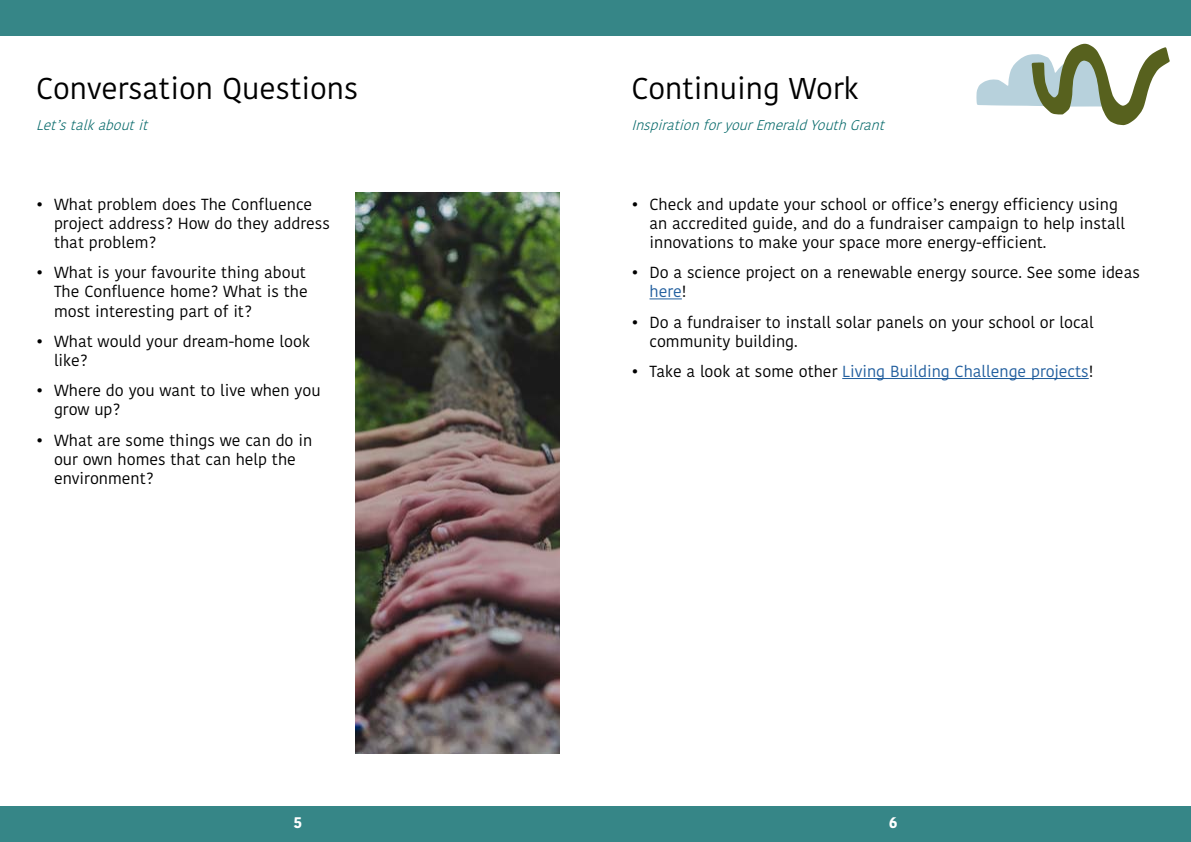
<style>
.page{position:relative;width:1191px;height:842px;background:#fff}
.page>*{position:absolute;margin:0;border:0;box-sizing:border-box;transform-origin:0 0}
.t1{font:30px "Kohinoor Telugu";color:#000}
.t2{font:16px/19.2px "Kohinoor Telugu";color:#000}
.t3{font:16px "Kohinoor Telugu";color:#215e9e}
.t4{font:700 16px "Kohinoor Telugu";color:#fff}
.t5{font:italic 300 14px "Kohinoor Telugu";color:#006667}
.s1{color:#215e9e}
.s2{color:#000}
</style>
<div class="page">
<hr style="left:649px;top:298px;width:33px;height:1px;background:#215e9e">
<hr style="left:842px;top:378px;width:246px;height:1px;background:#215e9e">
<img style="left:355px;top:193px;width:204px;height:560px">
<div style="left:0;top:0;width:1190px;height:36px;background:#368687"></div>
<div style="left:0;top:806px;width:1190px;height:35px;background:#368687"></div>
<svg style="left:976px;top:44px;width:193px;height:81px"></svg>
<h1 class="t1" style="left:36px;top:71px;width:324px">Conversation Questions</h1>
<h1 class="t1" style="left:631px;top:71px;width:229px">Continuing Work</h1>
<p class="t5" style="left:36px;top:117px;width:119px">Let’stalkaboutit</p>
<p class="t5" style="left:631px;top:117px;width:260px">InspirationforyourEmeraldYouthGrant</p>
<p class="t2" style="left:54px;top:194px;width:277px;text-indent:-18px">• What problem does The Confluence project address? How do they address that problem?</p>
<p class="t2" style="left:54px;top:263px;width:255px;text-align:justify;text-indent:-18px">• What is your favourite thing about The Confluence home? What is the most interesting part of it?</p>
<p class="t2" style="left:54px;top:332px;width:257px;text-indent:-18px">• What would your dream-home look like?</p>
<p class="t2" style="left:54px;top:381px;width:268px;text-indent:-18px">• Where do you want to live when you grow up?</p>
<p class="t2" style="left:54px;top:430px;width:260px;text-indent:-18px">• What are some things we can do in our own homes that can help the environment?</p>
<p class="t2" style="left:649px;top:194px;width:477px;text-indent:-18px">• Check and update your school or office’s energy efficiency using an accredited guide, and do a fundraiser campaign to help install innovations to make your space more energy-efficient.</p>
<p class="t2" style="left:649px;top:263px;width:492px;text-indent:-18px">• Do a science project on a renewable energy source. See some ideas <span class="s1">here</span>!</p>
<p class="t2" style="left:649px;top:312px;width:446px;text-indent:-18px">• Do a fundraiser to install solar panels on your school or local community building.</p>
<p class="t3" style="left:631px;top:362px;width:463px"><span class="s2">• Take a look at some other</span> Living Building Challenge projects<span class="s2">!</span></p>
<p class="t4" style="left:293px;top:813px;width:10px">5</p>
<p class="t4" style="left:889px;top:813px;width:10px">6</p>
</div>
